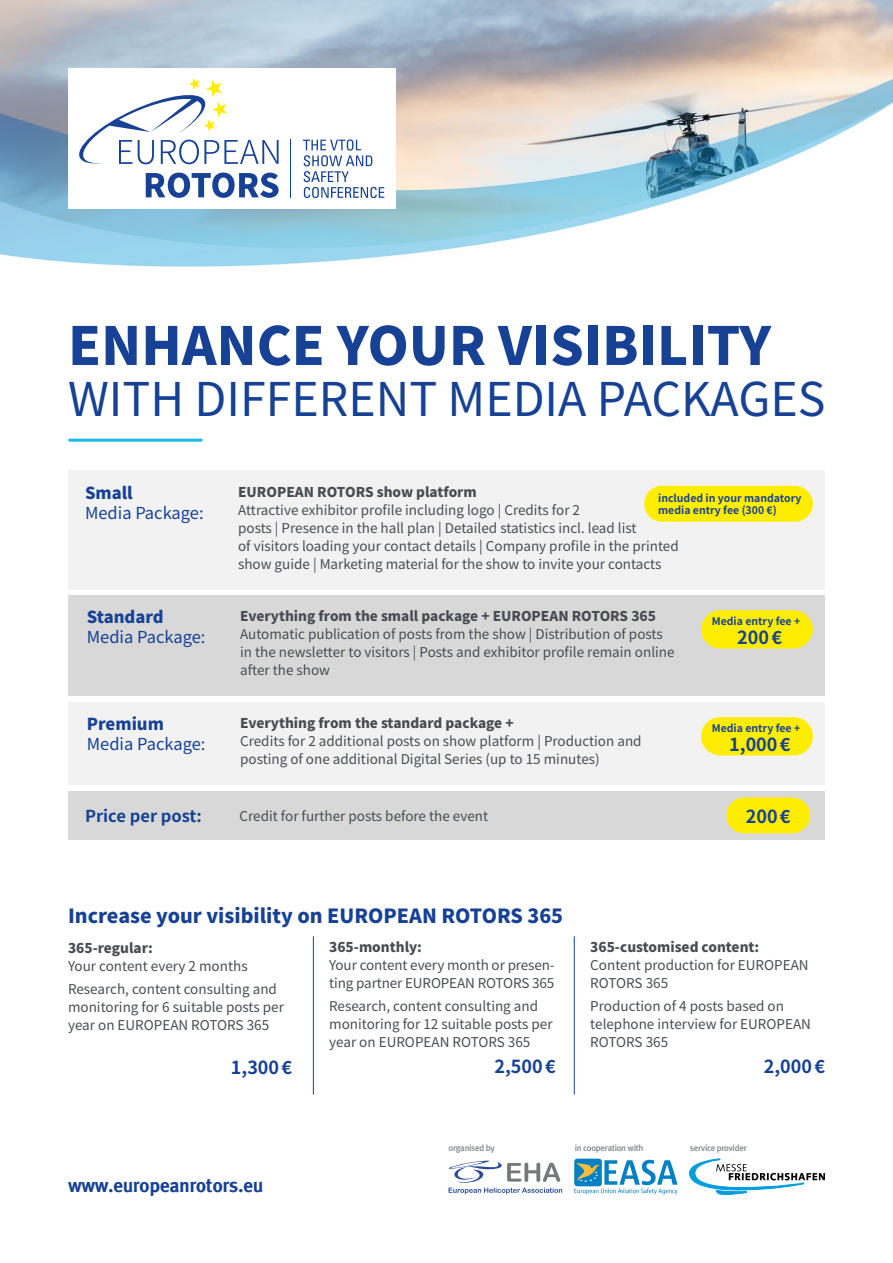
<style>
.page{position:relative;width:893px;height:1263px;background:#fff}
.page>*{position:absolute;margin:0;border:0;box-sizing:border-box;transform-origin:0 0}
.t1{font:900 52.5px "Noto Sans TC";color:#164194}
.t2{font:46.5px "Noto Sans TC";color:#164194}
.t3{font:900 19.5px "Noto Sans TC";color:#164194}
.t4{font:700 19.5px "Meta Offc Pro";letter-spacing:-.02em;color:#164194}
.t5{font:700 18px "Noto Sans TC";color:#164194}
.t6{font:16.5px "Noto Sans TC";color:#164194}
.t7{font:900 16.5px "Noto Sans TC";color:#164194}
.t8{font:700 16.5px "Noto Sans TC";color:#164194}
.t9{font:13.5px/18px "Noto Sans TC";color:#484c52}
.t10{font:900 13.5px "Noto Sans TC";color:#484c52}
.t11{font:700 10.5px/12.6px "Noto Sans TC";color:#164194}
.t12{font:500 9px "Meta Plus";letter-spacing:-.03em;color:#80848b}
</style>
<div class="page">
<div style="left:68px;top:470px;width:757px;height:119px;background:#f2f2f2"></div>
<div style="left:68px;top:595px;width:757px;height:100px;background:#d8d8d8"></div>
<div style="left:68px;top:702px;width:757px;height:82px;background:#f2f2f2"></div>
<div style="left:68px;top:791px;width:757px;height:49px;background:#d8d8d8"></div>
<img style="left:0;top:0;width:893px;height:267px">
<hr style="left:70px;top:439px;width:131px;height:3px;background:#1ab8ec">
<svg style="left:449px;top:1160px;width:113px;height:34px"></svg>
<svg style="left:574px;top:1159px;width:103px;height:35px"></svg>
<svg style="left:689px;top:1159px;width:136px;height:35px"></svg>
<div style="left:68px;top:68px;width:327px;height:140px;background:#fff"></div>
<svg style="left:303px;top:139px;width:81px;height:59px"></svg>
<svg style="left:146px;top:173px;width:133px;height:25px"></svg>
<hr style="left:290px;top:139px;width:1px;height:59px;background:#164194">
<svg style="left:79px;top:78px;width:200px;height:86px"></svg>
<div style="left:726px;top:797px;width:84px;height:36px;background:#ffed00;border-radius:18px"></div>
<div style="left:644px;top:486px;width:169px;height:36px;background:#ffed00;border-radius:18px"></div>
<hr style="left:313px;top:936px;width:1px;height:158px;background:#164194">
<hr style="left:574px;top:936px;width:1px;height:158px;background:#164194">
<div style="left:701px;top:610px;width:112px;height:38px;background:#ffed00;border-radius:19px"></div>
<div style="left:701px;top:717px;width:112px;height:38px;background:#ffed00;border-radius:19px"></div>
<h1 class="t1" style="left:68px;top:316px;width:704px">ENHANCE YOUR VISIBILITY</h1>
<h2 class="t2" style="left:68px;top:373px;width:759px">WITH DIFFERENT MEDIA PACKAGES</h2>
<p class="t7" style="left:85px;top:484px;width:49px">Small</p>
<p class="t6" style="left:85px;top:503px;width:120px">Media Package:</p>
<p class="t7" style="left:87px;top:608px;width:78px">Standard</p>
<p class="t6" style="left:87px;top:628px;width:120px">Media Package:</p>
<p class="t7" style="left:87px;top:715px;width:79px">Premium</p>
<p class="t6" style="left:87px;top:735px;width:120px">Media Package:</p>
<p class="t10" style="left:238px;top:484px;width:240px">EUROPEAN ROTORS show platform</p>
<p class="t9" style="left:238px;top:501px;width:442px">Attractive exhibitor profile including logo | Credits for 2<br>posts | Presence in the hall plan | Detailed statistics incl. lead list<br>of visitors loading your contact details | Company profile in the printed show guide | Marketing material for the show to invite your contacts</p>
<p class="t10" style="left:240px;top:608px;width:417px">Everything from the small package + EUROPEAN ROTORS 365</p>
<p class="t9" style="left:240px;top:625px;width:436px">Automatic publication of posts from the show | Distribution of posts in the newsletter to visitors | Posts and exhibitor profile remain online after the show</p>
<p class="t11" style="left:658px;top:492px;width:145px">included in your mandatory media entry fee (300 €)</p>
<p class="t11" style="left:712px;top:615px;width:90px">Media entry fee +</p>
<h3 class="t5" style="left:737px;top:627px;width:46px">200€</h3>
<p class="t10" style="left:240px;top:715px;width:275px">Everything from the standard package +</p>
<p class="t9" style="left:240px;top:732px;width:403px">Credits for 2 additional posts on show platform | Production and posting of one additional Digital Series (up to 15 minutes)</p>
<p class="t11" style="left:712px;top:722px;width:90px">Media entry fee +</p>
<h3 class="t5" style="left:729px;top:734px;width:63px">1,000€</h3>
<p class="t8" style="left:85px;top:807px;width:118px">Price per post:</p>
<p class="t9" style="left:240px;top:807px;width:250px">Credit for further posts before the event</p>
<h3 class="t5" style="left:746px;top:806px;width:46px">200€</h3>
<h3 class="t3" style="left:68px;top:905px;width:497px">Increase your visibility on EUROPEAN ROTORS 365</h3>
<p class="t10" style="left:68px;top:941px;width:86px">365-regular:</p>
<p class="t9" style="left:68px;top:956px;width:210px;line-height:22.2px">Your content every 2 months<br>Research, content consulting and</p>
<p class="t9" style="left:68px;top:998px;width:217px">monitoring for 6 suitable posts per year on EUROPEAN ROTORS 365</p>
<h3 class="t5" style="left:231px;top:1057px;width:63px">1,300€</h3>
<p class="t10" style="left:329px;top:940px;width:94px">365-monthly:</p>
<p class="t9" style="left:329px;top:957px;width:227px">Your content every month or presen&shy;ting partner EUROPEAN ROTORS 365</p>
<p class="t9" style="left:329px;top:997px;width:225px">Research, content consulting and monitoring for 12 suitable posts per year on EUROPEAN ROTORS 365</p>
<h3 class="t5" style="left:494px;top:1056px;width:63px">2,500€</h3>
<p class="t10" style="left:590px;top:940px;width:171px">365-customised content:</p>
<p class="t9" style="left:590px;top:957px;width:220px">Content production for EUROPEAN<br>ROTORS 365</p>
<p class="t9" style="left:590px;top:997px;width:222px">Production of 4 posts based on telephone interview for EUROPEAN<br>ROTORS 365</p>
<h3 class="t5" style="left:764px;top:1056px;width:63px">2,000€</h3>
<h3 class="t4" style="left:68px;top:1170px;width:197px">www.europeanrotors.eu</h3>
<p class="t12" style="left:449px;top:1143px;width:48px">organised by</p>
<p class="t12" style="left:575px;top:1143px;width:70px">in cooperation with</p>
<p class="t12" style="left:690px;top:1143px;width:58px">service provider</p>
</div>
